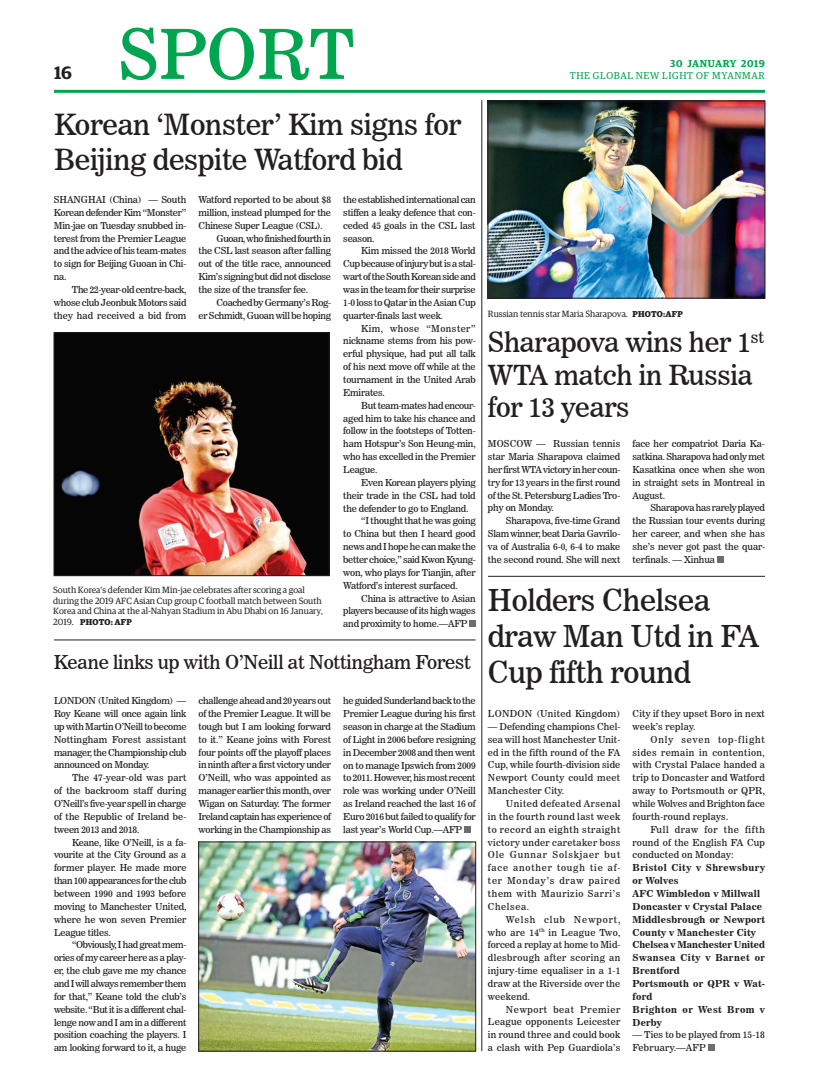
<style>
.page{position:relative;width:819px;height:1080px;background:#fff}
.page>*{position:absolute;margin:0;border:0;box-sizing:border-box;transform-origin:0 0}
.t1{font:68.5px "News 706 BT Roman C";color:#00a54f}
.t2{font:30px/36px "News 706 BT Roman C";letter-spacing:-.01em;color:#231f20}
.t3{font:29px/34.8px "News 706 BT Roman C";letter-spacing:-.01em;color:#231f20}
.t4{font:27.5px/32.4px "News 706 BT Roman C";letter-spacing:-.01em;color:#231f20}
.t5{font:19px "News 706 BT Roman C";letter-spacing:-.01em;color:#231f20}
.t6{font:600 18px "Guardian Egyp";color:#231f20}
.t7{font:10px "Guardian Egyp";letter-spacing:.06em;color:#00a54f}
.t8{font:600 10px "Guardian Egyp";letter-spacing:.06em;color:#00a54f}
.t9{font:9.5px/12.9px "News 706 BT Roman C";letter-spacing:-.02em;color:#231f20;text-align:justify}
.t10{font:9.5px/12.9px "News 706 BT Bold C";letter-spacing:.02em;color:#231f20}
.t11{font:9.5px/12.9px "News 706 BT Roman C";letter-spacing:.02em;color:#231f20}
.t12{font:9.5px/12.9px "News 706 BT Roman C";letter-spacing:.01em;color:#231f20}
.t13{font:9.5px "News 706 BT Roman C";letter-spacing:-.04em;color:#231f20}
.t14{font:9.5px "News 706 BT Roman C";letter-spacing:.03em;color:#231f20}
.t15{font:9px/10.8px "Guardian Egyp";color:#231f20}
.t16{font:700 8.5px "Guardian Egyp";letter-spacing:.02em;color:#231f20}
.s1{font-weight:400;font-size:9px}
.s2{font-weight:700;font-size:8.5px}
</style>
<div class="page">
<hr style="left:54px;top:90px;width:711px;height:3px;background:#00a54f">
<img style="left:56px;top:335px;width:271px;height:239px">
<div style="left:54px;top:333px;width:275px;height:243px;border:1px solid #231f20"></div>
<hr style="left:54px;top:639px;width:422px;height:1px;background:#231f20">
<img style="left:490px;top:103px;width:273px;height:193px">
<div style="left:488px;top:101px;width:277px;height:197px;border:1px solid #231f20"></div>
<div style="left:717px;top:556px;width:7px;height:7px;background:#6c6d70"></div>
<svg style="left:709px;top:1045px;width:6px;height:6px"></svg>
<img style="left:201px;top:844px;width:273px;height:205px">
<div style="left:469px;top:621px;width:7px;height:6px;background:#6c6d70"></div>
<div style="left:464px;top:826px;width:6px;height:7px;background:#6c6d70"></div>
<hr style="left:488px;top:576px;width:277px;height:1px;background:#231f20">
<hr style="left:481px;top:100px;width:1px;height:951px;background:#231f20">
<h1 class="t1" style="left:118px;top:13px;width:238px">SPORT</h1>
<p class="t8" style="left:670px;top:56px;width:96px">30 JANUARY 2019</p>
<h3 class="t6" style="left:54px;top:59px;width:20px">16</h3>
<p class="t7" style="left:570px;top:69px;width:197px">THE GLOBAL NEW LIGHT OF MYANMAR</p>
<h3 class="t3" style="left:54px;top:107px;width:409px">Korean ‘Monster’ Kim signs for<br>Beijing despite Watford bid</h3>
<p class="t9" style="left:54px;top:193px;width:134px">SHANGHAI (China) — South Korean defender Kim “Monster” Min-jae on Tuesday snubbed in&shy;terest from the Premier League and the advice of his team-mates to sign for Beijing Guoan in Chi&shy;na.</p>
<p class="t9" style="left:54px;top:283px;width:134px;text-indent:18px">The 22-year-old centre-back, whose club Jeonbuk Motors said they had received a bid from</p>
<p class="t9" style="left:199px;top:193px;width:134px">Watford reported to be about $8</p>
<p class="t9" style="left:199px;top:206px;width:134px">million, instead plumped for the</p>
<p class="t9" style="left:199px;top:219px;width:126px">Chinese Super League (CSL).</p>
<p class="t13" style="left:217px;top:233px;width:116px">Guoan, who finished fourth in</p>
<p class="t9" style="left:199px;top:245px;width:134px">the CSL last season after falling</p>
<p class="t9" style="left:199px;top:257px;width:134px">out of the title race, announced</p>
<p class="t9" style="left:199px;top:270px;width:134px">Kim’s signing but did not disclose</p>
<p class="t9" style="left:199px;top:283px;width:111px">the size of the transfer fee.</p>
<p class="t9" style="left:217px;top:296px;width:116px">Coached by Germany’s Rog-</p>
<p class="t9" style="left:199px;top:309px;width:134px">er Schmidt, Guoan will be hoping</p>
<p class="t15" style="left:53px;top:584px;width:271px">South Korea’s defender Kim Min-jae celebrates after scoring a goal during the 2019 AFC Asian Cup group C football match between South<br>Korea and China at the al-Nahyan Stadium in Abu Dhabi on 16 January,</p>
<p class="t16" style="left:53px;top:616px;width:80px"><span class="s1">2019.</span> PHOTO: AFP</p>
<p class="t9" style="left:343px;top:193px;width:134px">the established international can stiffen a leaky defence that con&shy;ceded 45 goals in the CSL last season.</p>
<p class="t9" style="left:343px;top:245px;width:134px;text-indent:18px">Kim missed the 2018 World Cup because of injury but is a stal&shy;wart of the South Korean side and was in the team for their surprise 1-0 loss to Qatar in the Asian Cup quarter-finals last week.</p>
<p class="t9" style="left:343px;top:322px;width:134px;text-indent:18px">Kim, whose “Monster” nickname stems from his pow&shy;erful physique, had put all talk of his next move off while at the tournament in the United Arab Emirates.</p>
<p class="t9" style="left:343px;top:399px;width:134px;text-indent:18px">But team-mates had encour&shy;aged him to take his chance and follow in the footsteps of Totten&shy;ham Hotspur’s Son Heung-min, who has excelled in the Premier League.</p>
<p class="t9" style="left:361px;top:476px;width:116px">Even Korean players plying</p>
<p class="t9" style="left:343px;top:489px;width:134px">their trade in the CSL had told</p>
<p class="t9" style="left:343px;top:502px;width:127px">the defender to go to England.</p>
<p class="t9" style="left:361px;top:514px;width:116px">“I thought that he was going</p>
<p class="t9" style="left:343px;top:527px;width:134px">to China but then I heard good</p>
<p class="t9" style="left:343px;top:540px;width:134px">news and I hope he can make the</p>
<p class="t9" style="left:343px;top:553px;width:134px">better choice,” said Kwon Kyung-</p>
<p class="t9" style="left:343px;top:566px;width:134px">won, who plays for Tianjin, after</p>
<p class="t9" style="left:343px;top:579px;width:116px">Watford’s interest surfaced.</p>
<p class="t9" style="left:361px;top:592px;width:116px">China is attractive to Asian</p>
<p class="t9" style="left:343px;top:604px;width:134px">players because of its high wages</p>
<p class="t9" style="left:343px;top:617px;width:126px">and proximity to home.—AFP</p>
<h3 class="t5" style="left:54px;top:651px;width:419px">Keane links up with O’Neill at Nottingham Forest</h3>
<p class="t9" style="left:54px;top:694px;width:134px">LONDON (United Kingdom) — Roy Keane will once again link up with Martin O’Neill to become Nottingham Forest assistant manager, the Championship club announced on Monday.</p>
<p class="t9" style="left:54px;top:771px;width:134px;text-indent:18px">The 47-year-old was part of the backroom staff during O’Neill’s five-year spell in charge of the Republic of Ireland be&shy;tween 2013 and 2018.</p>
<p class="t9" style="left:54px;top:836px;width:134px;text-indent:18px">Keane, like O’Neill, is a fa&shy;vourite at the City Ground as a former player. He made more than 100 appearances for the club between 1990 and 1993 before moving to Manchester United, where he won seven Premier League titles.</p>
<p class="t9" style="left:54px;top:939px;width:134px;text-indent:18px">“Obviously, I had great mem&shy;ories of my career here as a play&shy;er, the club gave me my chance and I will always remember them for that,” Keane told the club’s website. “But it is a different chal&shy;lenge now and I am in a different position coaching the players. I am looking forward to it, a huge</p>
<p class="t9" style="left:199px;top:694px;width:134px">challenge ahead and 20 years out of the Premier League. It will be tough but I am looking forward to it.” Keane joins with Forest four points off the playoff places in ninth after a first victory under O’Neill, who was appointed as manager earlier this month, over Wigan on Saturday. The former Ireland captain has experience of working in the Championship as</p>
<p class="t9" style="left:343px;top:694px;width:134px">he guided Sunderland back to the Premier League during his first season in charge at the Stadium of Light in 2006 before resigning in December 2008 and then went on to manage Ipswich from 2009 to 2011. However, his most recent role was working under O’Neill as Ireland reached the last 16 of Euro 2016 but failed to qualify for last year’s World Cup.—AFP</p>
<p class="t15" style="left:488px;top:308px;width:196px">Russian tennis star Maria Sharapova. <span class="s2">PHOTO:AFP</span></p>
<h3 class="t4" style="left:488px;top:326px;width:278px">Sharapova wins her 1<sup>st<br></sup>WTA match in Russia for 13 years</h3>
<p class="t9" style="left:488px;top:437px;width:134px">MOSCOW — Russian tennis star Maria Sharapova claimed her first WTA victory in her coun&shy;try for 13 years in the first round of the St. Petersburg Ladies Tro&shy;phy on Monday.</p>
<p class="t9" style="left:488px;top:514px;width:134px;text-indent:18px">Sharapova, five-time Grand Slam winner, beat Daria Gavrilo&shy;va of Australia 6-0, 6-4 to make the second round. She will next</p>
<p class="t9" style="left:633px;top:437px;width:134px">face her compatriot Daria Ka&shy;satkina. Sharapova had only met Kasatkina once when she won in straight sets in Montreal in August.</p>
<p class="t9" style="left:633px;top:502px;width:134px;text-indent:18px">Sharapova has rarely played the Russian tour events during her career, and when she has she’s never got past the quar&shy;terfinals. — Xinhua</p>
<h2 class="t2" style="left:488px;top:582px;width:272px">Holders Chelsea draw Man Utd in FA<br>Cup fifth round</h2>
<p class="t14" style="left:488px;top:708px;width:134px">LONDON (United Kingdom)</p>
<p class="t9" style="left:488px;top:720px;width:134px">— Defending champions Chel&shy;sea will host Manchester Unit&shy;ed in the fifth round of the FA Cup, while fourth-division side Newport County could meet Manchester City.</p>
<p class="t9" style="left:488px;top:797px;width:134px;text-indent:18px">United defeated Arsenal in the fourth round last week to record an eighth straight victory under caretaker boss Ole Gunnar Solskjaer but face another tough tie af&shy;ter Monday’s draw paired them with Maurizio Sarri’s Chelsea.</p>
<p class="t9" style="left:488px;top:913px;width:134px;text-indent:18px">Welsh club Newport, who are 14<sup>th</sup> in League Two, forced a replay at home to Mid&shy;dlesbrough after scoring an injury-time equaliser in a 1-1 draw at the Riverside over the weekend.</p>
<p class="t9" style="left:488px;top:1003px;width:134px;text-indent:18px">Newport beat Premier League opponents Leicester in round three and could book a clash with Pep Guardiola’s</p>
<p class="t11" style="left:633px;top:707px;width:134px">City if they upset Boro in next week’s replay.</p>
<p class="t9" style="left:633px;top:733px;width:134px;text-indent:18px">Only seven top-flight sides remain in contention, with Crystal Palace handed a trip to Doncaster and Watford away to Portsmouth or QPR, while Wolves and Brighton face fourth-round replays.</p>
<p class="t9" style="left:633px;top:823px;width:134px;text-indent:18px">Full draw for the fifth round of the English FA Cup conducted on Monday:</p>
<p class="t10" style="left:633px;top:861px;width:134px">Bristol City v Shrewsbury or Wolves<br>AFC Wimbledon v Millwall<br>Doncaster v Crystal Palace<br>Middlesbrough or Newport<br>County v Manchester City<br>Chelsea v Manchester United<br>Swansea City v Barnet or<br>Brentford<br>Portsmouth or QPR v Wat&shy;ford<br>Brighton or West Brom v<br>Derby</p>
<p class="t12" style="left:633px;top:1029px;width:134px">— Ties to be played from 15-18<br>February.—AFP</p>
</div>
